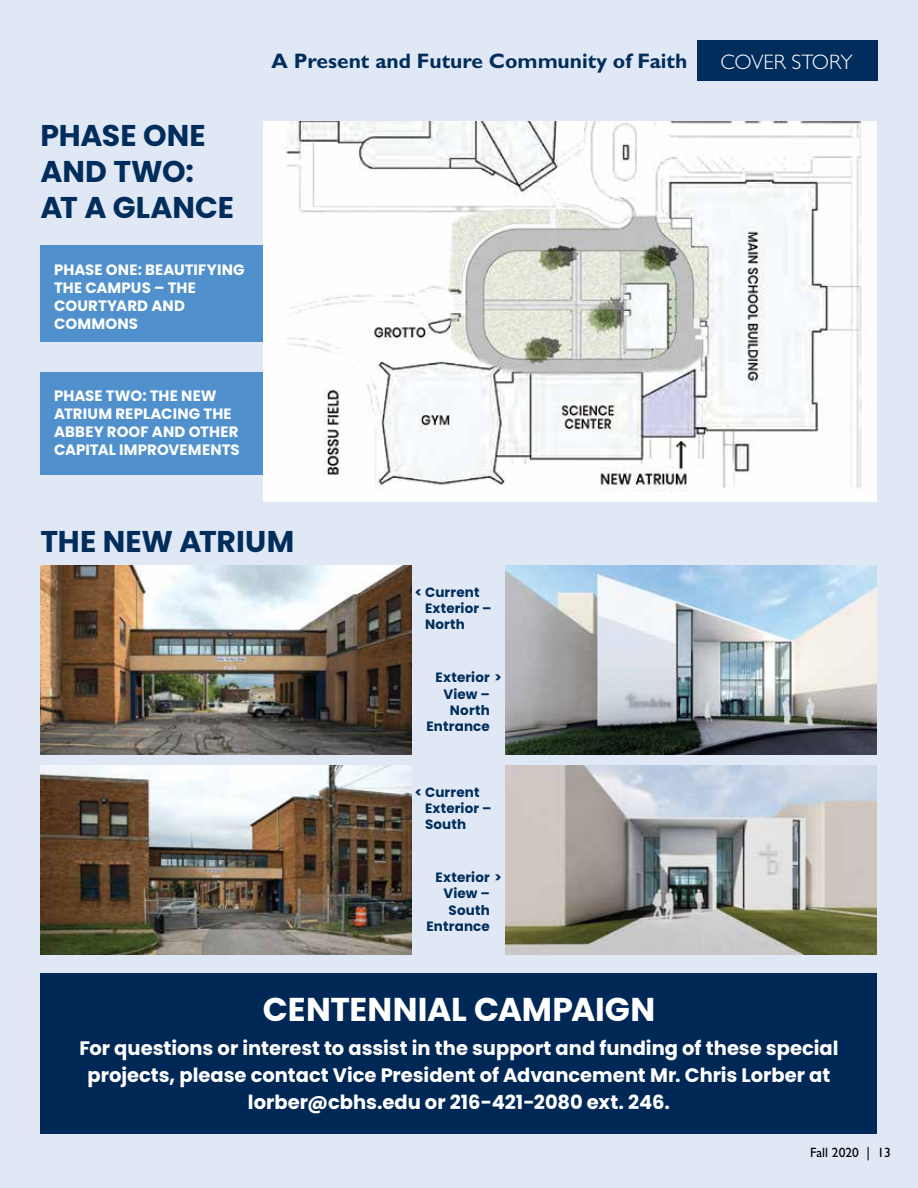
<style>
.page{position:relative;width:918px;height:1188px;background:#e0e8f5}
.page>*{position:absolute;margin:0;border:0;box-sizing:border-box;transform-origin:0 0}
.t1{font:700 33px "Poppins";letter-spacing:-.005em;color:#fff}
.t2{font:700 30px/36px "Poppins";color:#002d5b}
.t3{font:700 21px "Gill Sans Std";color:#002d5b}
.t4{font:300 21px "Gill Sans Std";color:#fff}
.t5{font:700 19.5px/27px "Poppins";color:#fff;text-align:center}
.t6{font:700 15px/18px "Poppins";letter-spacing:.005em;color:#fff}
.t7{font:700 13.5px/16.2px "Poppins";letter-spacing:.01em;color:#002d5b}
.t8{font:13.5px "Gill Sans Std";color:#000}
</style>
<div class="page">
<div style="left:40px;top:973px;width:838px;height:161px;background:#002d5b"></div>
<div style="left:697px;top:40px;width:181px;height:41px;background:#002d5b"></div>
<img style="left:40px;top:566px;width:372px;height:189px">
<img style="left:505px;top:566px;width:371px;height:189px">
<img style="left:40px;top:766px;width:372px;height:189px">
<img style="left:505px;top:766px;width:371px;height:189px">
<div style="left:40px;top:246px;width:237px;height:96px;background:#5091cd"></div>
<div style="left:40px;top:372px;width:237px;height:102px;background:#5091cd"></div>
<img style="left:264px;top:122px;width:612px;height:380px">
<h2 class="t2" style="left:40px;top:118px;width:195px">PHASE ONE<br>AND TWO:<br>AT A GLANCE</h2>
<p class="t6" style="left:54px;top:261px;width:192px">PHASE ONE: BEAUTIFYING<br>THE CAMPUS – THE<br>COURTYARD AND<br>COMMONS</p>
<p class="t6" style="left:54px;top:387px;width:187px">PHASE TWO: THE NEW<br>ATRIUM REPLACING THE<br>ABBEY ROOF AND OTHER<br>CAPITAL IMPROVEMENTS</p>
<p class="t3" style="left:272px;top:49px;width:417px">A Present and Future Community of Faith</p>
<p class="t4" style="left:720px;top:50px;width:134px">COVER STORY</p>
<h2 class="t2" style="left:40px;top:524px;width:255px">THE NEW ATRIUM</h2>
<p class="t7" style="left:425px;top:584px;width:68px;text-indent:-10px">&lt; Current<br>Exterior –<br>North</p>
<p class="t7" style="left:436px;top:670px;width:68px">Exterior &gt;</p>
<p class="t7" style="left:443px;top:686px;width:48px">View –</p>
<p class="t7" style="left:450px;top:702px;width:42px">North</p>
<p class="t7" style="left:426px;top:718px;width:65px">Entrance</p>
<p class="t7" style="left:425px;top:784px;width:68px;text-indent:-10px">&lt; Current<br>Exterior –<br>South</p>
<p class="t7" style="left:436px;top:869px;width:68px">Exterior &gt;</p>
<p class="t7" style="left:443px;top:886px;width:48px">View –</p>
<p class="t7" style="left:449px;top:902px;width:43px">South</p>
<p class="t7" style="left:426px;top:918px;width:65px">Entrance</p>
<h1 class="t1" style="left:263px;top:991px;width:394px">CENTENNIAL CAMPAIGN</h1>
<p class="t5" style="left:79px;top:1035px;width:761px">For questions or interest to assist in the support and funding of these special projects, please contact Vice President of Advancement Mr. Chris Lorber at lorber@cbhs.edu or 216-421-2080 ext. 246.</p>
<p class="t8" style="left:810px;top:1144px;width:82px">Fall 2020 | 13</p>
</div>
